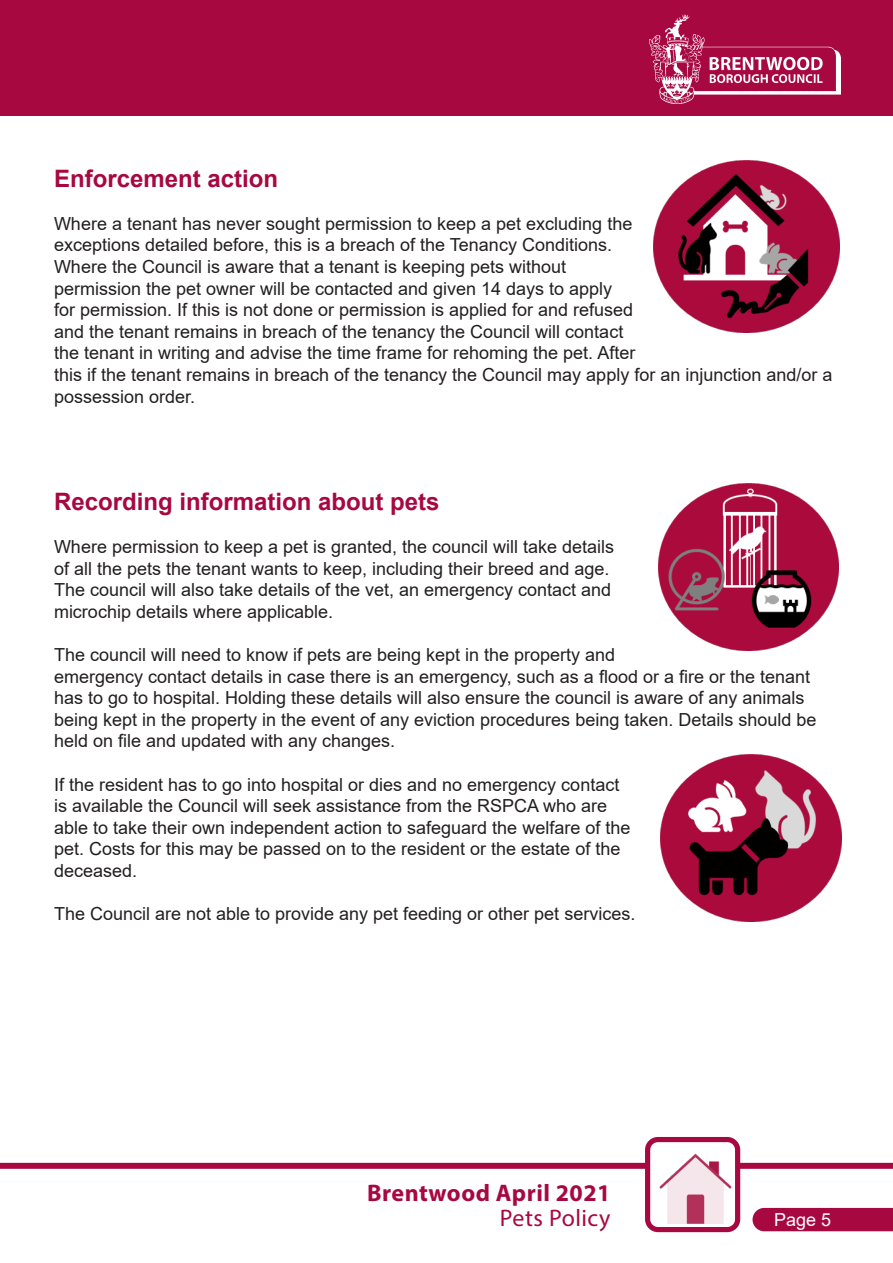
<style>
.page{position:relative;width:893px;height:1263px;background:#fff}
.page>*{position:absolute;margin:0;border:0;box-sizing:border-box;transform-origin:0 0}
.t1{font:700 24px "Arial";color:#a80840}
.t2{font:700 24px "Myriad Pro";letter-spacing:.02em;color:#a80840}
.t3{font:24px "Myriad Pro";letter-spacing:.02em;color:#a80840}
.t4{font:18px/21.6px "Arial";color:#231f20}
.t5{font:18px "Arial";color:#fff}
</style>
<div class="page">
<div style="left:1px;top:0;width:892px;height:115px;background:#a80840"></div>
<img style="left:650px;top:15px;width:190px;height:88px">
<div style="left:0;top:1163px;width:893px;height:6px;background:#a80840"></div>
<div style="left:752px;top:1208px;width:141px;height:23px;background:#a80840"></div>
<div style="left:648px;top:1139px;width:90px;height:90px;background:#fff;border-radius:10px"></div>
<img style="left:659px;top:1153px;width:75px;height:73px">
<div style="left:645px;top:1137px;width:95px;height:95px;border:5px solid #a80840;border-radius:10px"></div>
<img style="left:653px;top:161px;width:187px;height:172px">
<img style="left:658px;top:484px;width:181px;height:166px">
<img style="left:660px;top:755px;width:181px;height:167px">
<p class="t1" style="left:54px;top:161px;width:226px">Enforcement action</p>
<p class="t4" style="left:54px;top:212px;width:780px">Where a tenant has never sought permission to keep a pet excluding the<br>exceptions detailed before, this is a breach of the Tenancy Conditions.<br>Where the Council is aware that a tenant is keeping pets without<br>permission the pet owner will be contacted and given 14 days to apply<br>for permission. If this is not done or permission is applied for and refused<br>and the tenant remains in breach of the tenancy the Council will contact<br>the tenant in writing and advise the time frame for rehoming the pet. After<br>this if the tenant remains in breach of the tenancy the Council may apply for an injunction and/or a possession order.</p>
<p class="t1" style="left:54px;top:484px;width:387px">Recording information about pets</p>
<p class="t4" style="left:54px;top:536px;width:562px">Where permission to keep a pet is granted, the council will take details of all the pets the tenant wants to keep, including their breed and age.<br>The council will also take details of the vet, an emergency contact and microchip details where applicable.</p>
<p class="t4" style="left:54px;top:644px;width:764px">The council will need to know if pets are being kept in the property and<br>emergency contact details in case there is an emergency, such as a flood or a fire or the tenant has to go to hospital. Holding these details will also ensure the council is aware of any animals being kept in the property in the event of any eviction procedures being taken. Details should be held on file and updated with any changes.</p>
<p class="t4" style="left:54px;top:773px;width:578px">If the resident has to go into hospital or dies and no emergency contact is available the Council will seek assistance from the RSPCA who are able to take their own independent action to safeguard the welfare of the pet. Costs for this may be passed on to the resident or the estate of the deceased.</p>
<p class="t4" style="left:54px;top:903px;width:583px">The Council are not able to provide any pet feeding or other pet services.</p>
<p class="t2" style="left:367px;top:1177px;width:245px">Brentwood April 2021</p>
<p class="t3" style="left:500px;top:1203px;width:112px">Pets Policy</p>
<p class="t5" style="left:774px;top:1207px;width:59px">Page 5</p>
</div>
